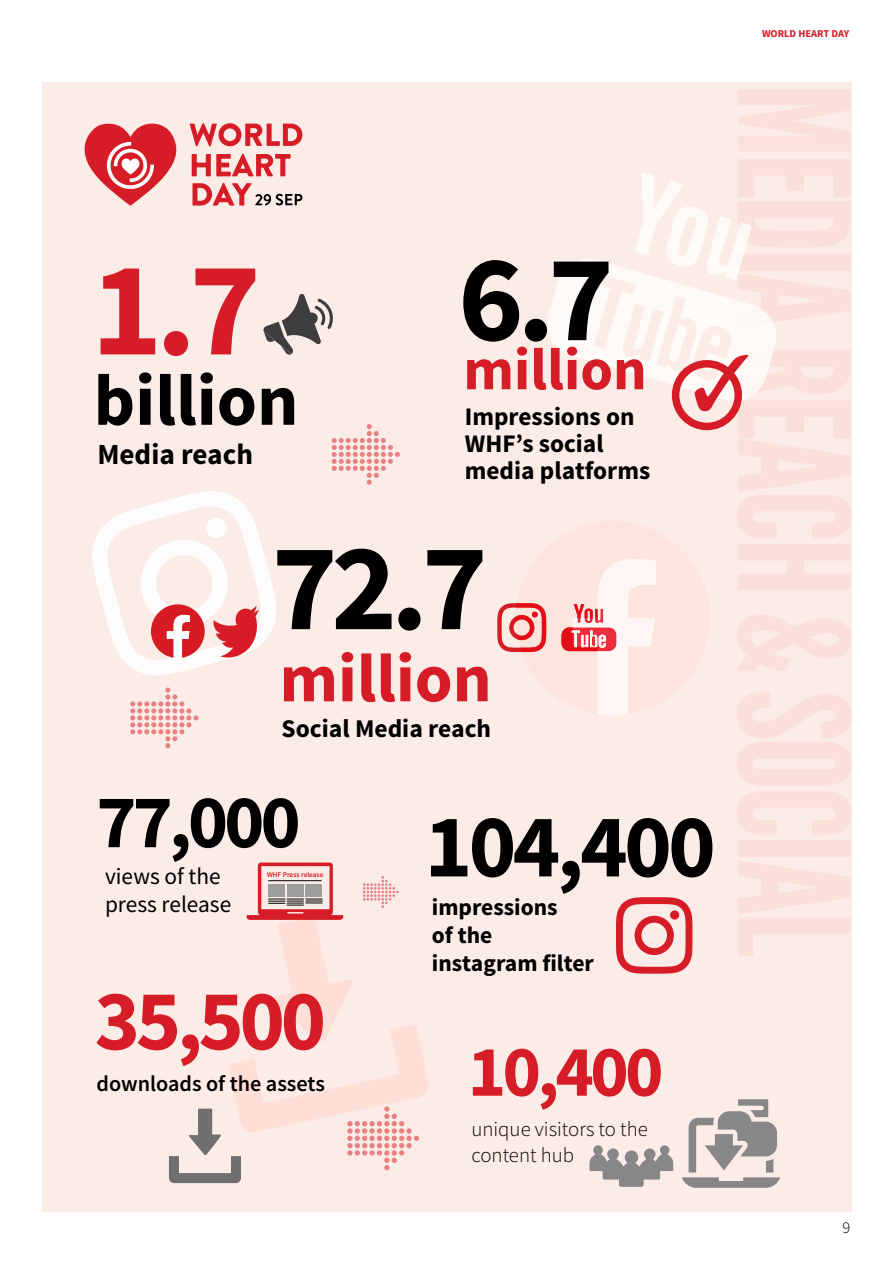
<style>
.page{position:relative;width:893px;height:1263px;background:#fff}
.page>*{position:absolute;margin:0;border:0;box-sizing:border-box;transform-origin:0 0}
.t1{font:700 135.15px "Source Sans Pro";color:#d61c26}
.t2{font:700 124.35px "Source Sans Pro";color:#000}
.t3{font:700 123.75px "Source Sans Pro";color:#000}
.t4{font:700 90.15px "Source Sans Pro";letter-spacing:-.04em;color:#000}
.t5{font:700 86.1px "Source Sans Pro";color:#d61c26}
.t6{font:700 75.9px "Source Sans Pro";color:#000}
.t7{font:700 72.75px "Source Sans Pro";color:#d61c26}
.t8{font:700 72.6px "Source Sans Pro";color:#000}
.t9{font:700 68.25px "Source Sans Pro";color:#d61c26}
.t10{font:700 58.95px "Source Sans Pro";color:#d61c26}
.t11{font:700 29.1px "Source Sans Pro";color:#000}
.t12{font:700 25.5px "Source Sans Pro";color:#000}
.t13{font:700 25.35px/26.8px "Source Sans Pro";color:#000}
.t14{font:700 23.55px/28.2px "Source Sans Pro";color:#000}
.t15{font:23.25px/28px "Source Sans Pro";color:#000}
.t16{font:600 22.2px "Source Sans Pro";color:#000}
.t17{font:300 20.85px/26.5px "Source Sans Pro";color:#000}
.t18{font:300 16.5px "Source Sans Pro";color:#000}
.t19{font:700 10.5px "Source Sans Pro";color:#d61c26}
.t20{font:600 7.2px "Source Sans Pro";color:#d61c26}
</style>
<div class="page">
<div style="left:43px;top:83px;width:809px;height:1129px;background:#fcece7"></div>
<svg style="left:547px;top:173px;width:229px;height:232px"></svg>
<svg style="left:92px;top:491px;width:184px;height:184px"></svg>
<svg style="left:497px;top:559px;width:159px;height:156px"></svg>
<svg style="left:263px;top:294px;width:70px;height:61px"></svg>
<svg style="left:332px;top:424px;width:68px;height:61px"></svg>
<svg style="left:130px;top:687px;width:68px;height:61px"></svg>
<svg style="left:616px;top:897px;width:76px;height:77px"></svg>
<div style="left:670px;top:910px;width:9px;height:9px;background:#d61c26;border-radius:50%"></div>
<svg style="left:682px;top:1099px;width:98px;height:89px"></svg>
<svg style="left:589px;top:1145px;width:84px;height:42px"></svg>
<svg style="left:192px;top:154px;width:99px;height:23px"></svg>
<svg style="left:190px;top:123px;width:113px;height:23px"></svg>
<svg style="left:84px;top:123px;width:93px;height:83px"></svg>
<svg style="left:192px;top:183px;width:110px;height:23px"></svg>
<svg style="left:169px;top:862px;width:260px;height:321px"></svg>
<div style="left:672px;top:360px;width:70px;height:70px;border:8px solid #d61c26;border-radius:50%"></div>
<svg style="left:695px;top:354px;width:53px;height:57px"></svg>
<p class="t19" style="left:762px;top:27px;width:89px">WORLD HEART DAY</p>
<h1 class="t1" style="left:91px;top:223px;width:171px">1.7</h1>
<h3 class="t8" style="left:94px;top:354px;width:206px">billion</h3>
<p class="t11" style="left:97px;top:436px;width:157px">Media reach</p>
<h3 class="t3" style="left:458px;top:220px;width:157px">6.7</h3>
<h3 class="t10" style="left:463px;top:332px;width:185px">million</h3>
<p class="t13" style="left:465px;top:404px;width:171px">Impressions on</p>
<p class="t13" style="left:465px;top:431px;width:187px">WHF’s social media platforms</p>
<h2 class="t2" style="left:272px;top:508px;width:217px">72.7</h2>
<h3 class="t9" style="left:279px;top:635px;width:214px">million</h3>
<p class="t12" style="left:282px;top:712px;width:211px">Social Media reach</p>
<h3 class="t6" style="left:96px;top:773px;width:206px">77,000</h3>
<p class="t15" style="left:105px;top:862px;width:128px">views of the press release</p>
<p class="t20" style="left:267px;top:870px;width:58px">WHF Press release</p>
<h3 class="t5" style="left:95px;top:965px;width:233px">35,500</h3>
<p class="t16" style="left:96px;top:1069px;width:230px">downloads of the assets</p>
<h3 class="t4" style="left:425px;top:788px;width:293px">104,400</h3>
<p class="t14" style="left:432px;top:893px;width:164px">impressions<br>of the instagram filter</p>
<h3 class="t7" style="left:468px;top:1025px;width:197px">10,400</h3>
<p class="t17" style="left:471px;top:1115px;width:178px">unique visitors to the content hub</p>
<p class="t18" style="left:842px;top:1217px;width:9px">9</p>
</div>
